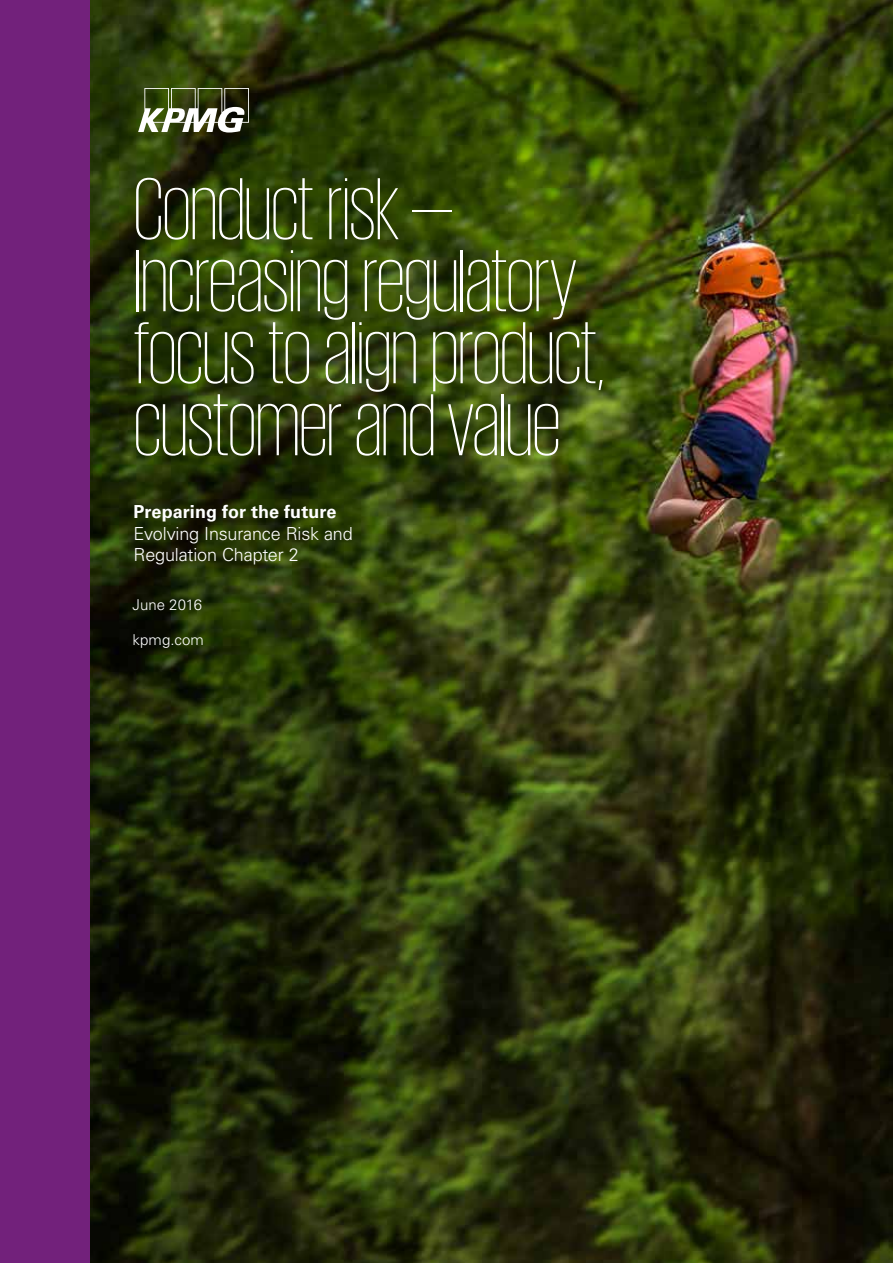
<style>
.page{position:relative;width:893px;height:1263px;background:#fff}
.page>*{position:absolute;margin:0;border:0;box-sizing:border-box;transform-origin:0 0}
.t1{font:200 90px/72px "KPMG";letter-spacing:-.01em;color:#fff}
.t2{font:300 18px/21.6px "Univers LT Std";letter-spacing:-.01em;color:#fff}
.t3{font:700 18px "Univers LT Std";letter-spacing:.005em;color:#fff}
.t4{font:300 15px "Univers LT Std";color:#fff}
</style>
<div class="page">
<img style="left:89px;top:0;width:804px;height:1263px">
<div style="left:0;top:0;width:89px;height:1263px;background:#72217b"></div>
<svg style="left:138px;top:88px;width:111px;height:45px"></svg>
<p class="t1" style="left:134px;top:171px;width:473px">Conduct risk —<br>Increasing regulatory focus to align product, customer and value</p>
<p class="t3" style="left:134px;top:501px;width:204px">Preparing for the future</p>
<p class="t2" style="left:134px;top:522px;width:221px">Evolving Insurance Risk and<br>Regulation Chapter 2</p>
<p class="t4" style="left:133px;top:595px;width:71px">June 2016</p>
<p class="t4" style="left:133px;top:630px;width:73px">kpmg.com</p>
</div>
